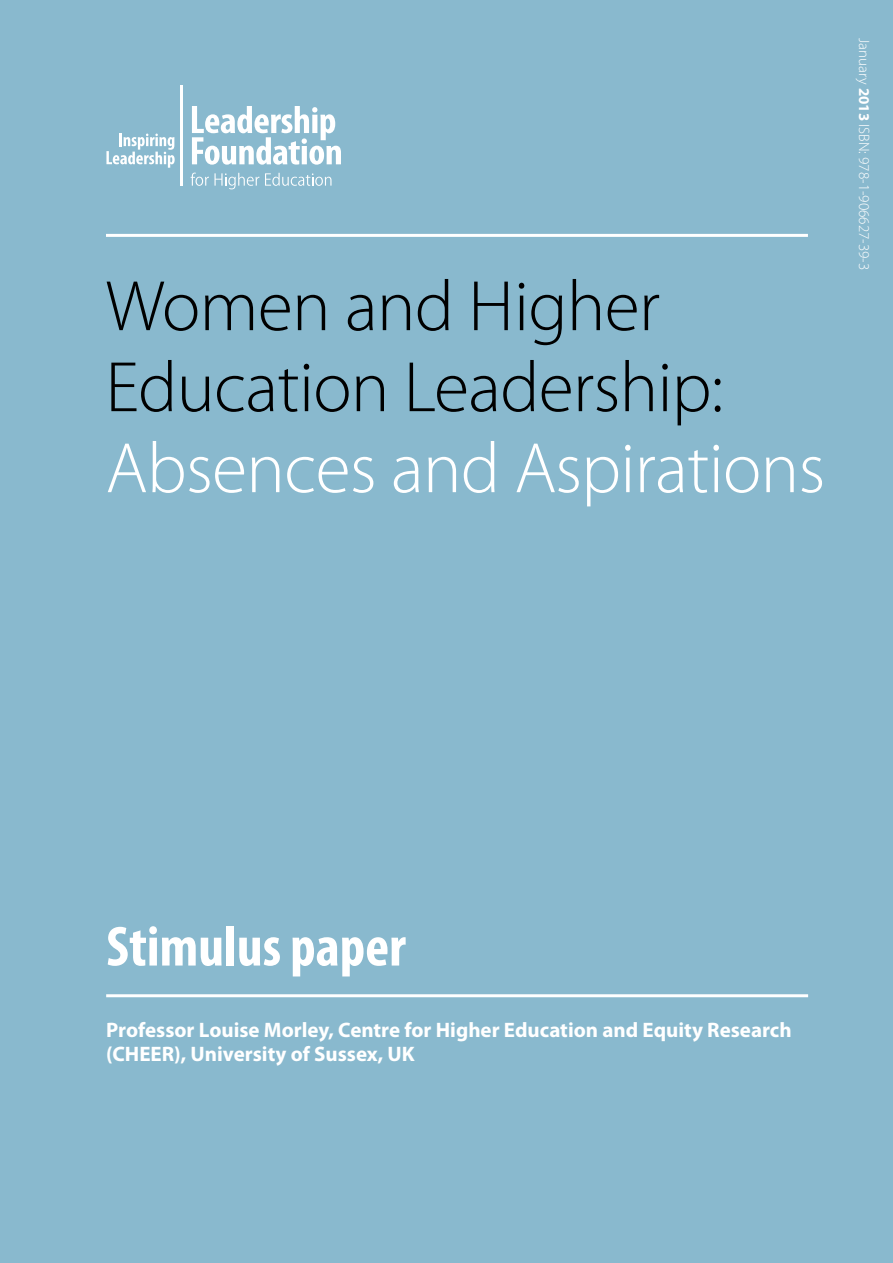
<style>
.page{position:relative;width:893px;height:1263px;background:#89b9ce}
.page>*{position:absolute;margin:0;border:0;box-sizing:border-box;transform-origin:0 0}
.t1{font:300 72px/81px "Myriad Pro";letter-spacing:-.01em;color:#000}
.t2{font:300 72px "Myriad Pro";letter-spacing:-.01em;color:#fff}
.t3{font:700 condensed 57px "Myriad Pro";color:#fff}
.t4{font:700 21px/24px "Myriad Pro";color:#fff}
.t5{font:300 15px "Myriad Pro";color:#fff}
.s1{font-weight:700}
</style>
<div class="page">
<hr style="left:106px;top:234px;width:702px;height:3px;background:#fff">
<hr style="left:106px;top:994px;width:702px;height:3px;background:#fff">
<svg style="left:106px;top:133px;width:69px;height:35px"></svg>
<svg style="left:192px;top:106px;width:149px;height:59px"></svg>
<hr style="left:181px;top:85px;width:2px;height:101px;background:#fff">
<svg style="left:265px;top:173px;width:66px;height:13px"></svg>
<svg style="left:191px;top:173px;width:68px;height:16px"></svg>
<h1 class="t1" style="left:106px;top:267px;width:619px">Women and Higher<br>Education Leadership:</h1>
<h1 class="t2" style="left:106px;top:429px;width:721px">Absences and Aspirations</h1>
<p class="t5" style="left:872px;top:38px;width:233px;rotate:90deg">January <span class="s1">2013</span> ISBN: 978-1-906627-39-3</p>
<h2 class="t3" style="left:106px;top:911px;width:301px">Stimulus paper</h2>
<p class="t4" style="left:106px;top:1017px;width:687px">Professor Louise Morley, Centre for Higher Education and Equity Research (CHEER), University of Sussex, UK</p>
</div>
